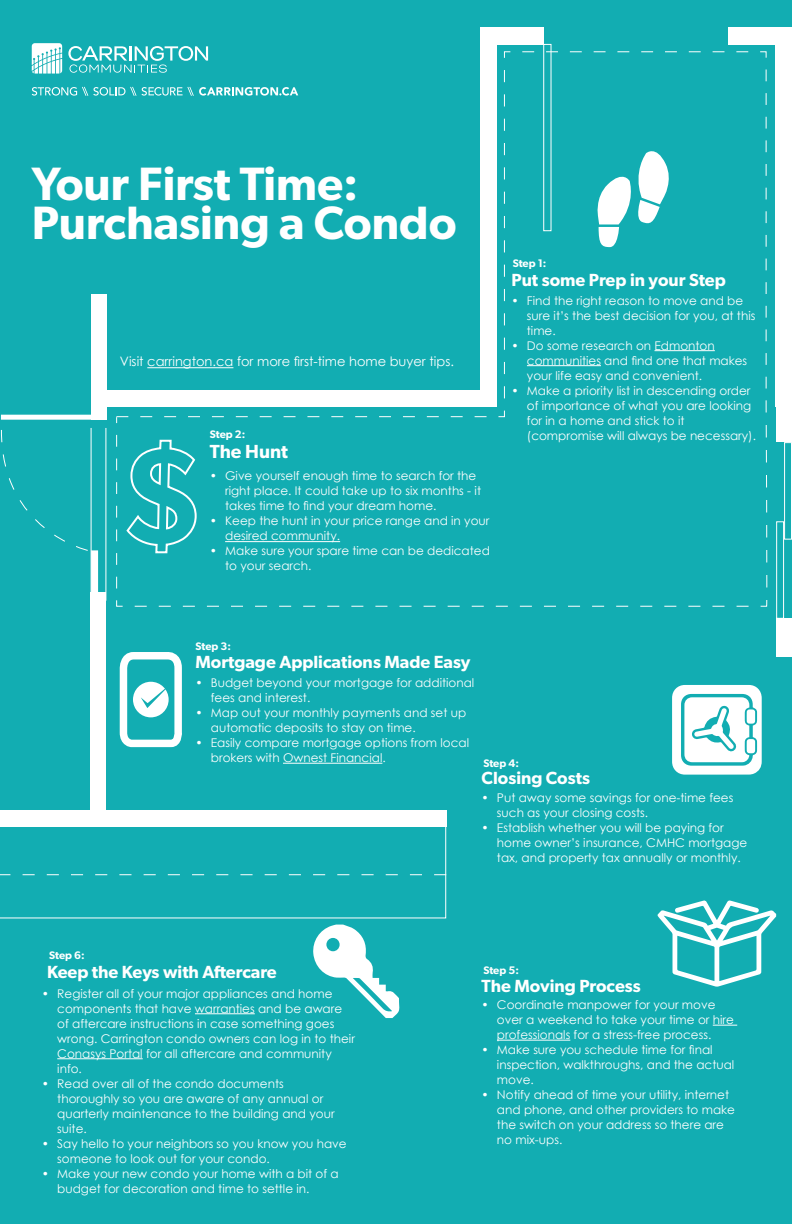
<style>
.page{position:relative;width:792px;height:1224px;background:#12adb2}
.page>*{position:absolute;margin:0;border:0;box-sizing:border-box;transform-origin:0 0}
.t1{font:600 46.9px/39.5px "Gibson";color:#fff}
.t2{font:600 19px "Gibson";color:#fff}
.t3{font:600 17.6px "Gibson";color:#fff}
.t4{font:13px "Century Gothic";color:#fff}
.t5{font:12px/15px "Century Gothic";color:#fff}
.t6{font:600 11px "Gibson";color:#fff}
</style>
<div class="page">
<svg style="left:98px;top:51px;width:670px;height:556px"></svg>
<svg style="left:125px;top:439px;width:73px;height:115px"></svg>
<hr style="left:147px;top:367px;width:86px;height:1px;background:#fff">
<hr style="left:655px;top:350px;width:60px;height:1px;background:#fff">
<hr style="left:527px;top:365px;width:74px;height:1px;background:#fff">
<hr style="left:195px;top:1013px;width:60px;height:1px;background:#fff">
<hr style="left:57px;top:1058px;width:86px;height:1px;background:#fff">
<hr style="left:225px;top:541px;width:115px;height:1px;background:#fff">
<svg style="left:713px;top:1025px;width:24px;height:1px"></svg>
<hr style="left:497px;top:1040px;width:73px;height:1px;background:#fff">
<hr style="left:283px;top:763px;width:99px;height:1px;background:#fff">
<svg style="left:32px;top:87px;width:266px;height:9px"></svg>
<svg style="left:68px;top:46px;width:140px;height:28px"></svg>
<svg style="left:32px;top:43px;width:30px;height:31px"></svg>
<div style="left:99px;top:391px;width:397px;height:16px;background:#fff"></div>
<div style="left:91px;top:294px;width:16px;height:126px;background:#fff"></div>
<div style="left:91px;top:592px;width:15px;height:219px;background:#fff"></div>
<div style="left:1px;top:415px;width:105px;height:5px;background:#fff"></div>
<div style="left:91px;top:550px;width:7px;height:51px;background:#fff"></div>
<hr style="left:105px;top:428px;width:1px;height:173px;background:#fff">
<hr style="left:91px;top:428px;width:1px;height:173px;background:#fff">
<svg style="left:0;top:429px;width:88px;height:122px"></svg>
<div style="left:480px;top:27px;width:16px;height:380px;background:#fff"></div>
<div style="left:480px;top:27px;width:63px;height:17px;background:#fff"></div>
<div style="left:776px;top:27px;width:16px;height:380px;background:#fff"></div>
<div style="left:729px;top:27px;width:63px;height:17px;background:#fff"></div>
<div style="left:543px;top:44px;width:9px;height:187px;border:1px solid #fff"></div>
<div style="left:776px;top:407px;width:16px;height:16px;background:#fff"></div>
<div style="left:776px;top:420px;width:16px;height:22px;background:#fff"></div>
<div style="left:776px;top:619px;width:16px;height:22px;background:#fff"></div>
<div style="left:776px;top:641px;width:16px;height:16px;background:#fff"></div>
<div style="left:776px;top:521px;width:8px;height:98px;border:1px solid #fff"></div>
<div style="left:784px;top:442px;width:8px;height:98px;border:1px solid #fff"></div>
<svg style="left:594px;top:145px;width:80px;height:102px"></svg>
<svg style="left:119px;top:652px;width:63px;height:96px"></svg>
<svg style="left:0;top:810px;width:447px;height:109px"></svg>
<svg style="left:0;top:874px;width:446px;height:1px"></svg>
<svg style="left:658px;top:900px;width:118px;height:87px"></svg>
<svg style="left:313px;top:925px;width:87px;height:93px"></svg>
<svg style="left:672px;top:685px;width:90px;height:90px;background:#cfeeef"></svg>
<p class="t1" style="left:32px;top:163px;width:427px">Your First Time:<br>Purchasing a Condo</p>
<p class="t4" style="left:120px;top:353px;width:336px">Visit carrington.ca for more first-time home buyer tips.</p>
<p class="t6" style="left:210px;top:428px;width:37px">Step 2:</p>
<p class="t2" style="left:210px;top:440px;width:80px">The Hunt</p>
<p class="t5" style="left:225px;top:468px;width:257px;text-indent:-15px">• Give yourself enough time to search for the right place. It could take up to six months - it takes time to find your dream home.</p>
<p class="t5" style="left:225px;top:513px;width:266px;text-indent:-15px">• Keep the hunt in your price range and in your desired community.</p>
<p class="t5" style="left:225px;top:543px;width:266px;text-indent:-15px">• Make sure your spare time can be dedicated to your search.</p>
<p class="t6" style="left:513px;top:257px;width:35px">Step 1:</p>
<p class="t3" style="left:512px;top:270px;width:216px">Put some Prep in your Step</p>
<p class="t5" style="left:527px;top:293px;width:230px;text-indent:-15px">• Find the right reason to move and be sure it’s the best decision for you, at this time.</p>
<p class="t5" style="left:527px;top:338px;width:222px;text-indent:-15px">• Do some research on Edmonton communities and find one that makes your life easy and convenient.</p>
<p class="t5" style="left:527px;top:383px;width:231px;text-indent:-15px">• Make a priority list in descending order of importance of what you are looking for in a home and stick to it (compromise will always be necessary).</p>
<p class="t6" style="left:196px;top:639px;width:37px">Step 3:</p>
<p class="t3" style="left:196px;top:652px;width:276px">Mortgage Applications Made Easy</p>
<p class="t5" style="left:211px;top:675px;width:265px;text-indent:-15px">• Budget beyond your mortgage for additional fees and interest.</p>
<p class="t5" style="left:211px;top:705px;width:257px;text-indent:-15px">• Map out your monthly payments and set up automatic deposits to stay on time.</p>
<p class="t5" style="left:211px;top:735px;width:260px;text-indent:-15px">• Easily compare mortgage options from local brokers with Ownest Financial.</p>
<p class="t6" style="left:483px;top:756px;width:37px">Step 4:</p>
<p class="t3" style="left:482px;top:767px;width:110px">Closing Costs</p>
<p class="t5" style="left:497px;top:790px;width:238px;text-indent:-15px">• Put away some savings for one-time fees such as your closing costs.</p>
<p class="t5" style="left:497px;top:820px;width:252px;text-indent:-15px">• Establish whether you will be paying for home owner’s insurance, CMHC mortgage tax, and property tax annually or monthly.</p>
<p class="t6" style="left:49px;top:948px;width:37px">Step 6:</p>
<p class="t3" style="left:47px;top:961px;width:231px">Keep the Keys with Aftercare</p>
<p class="t5" style="left:57px;top:986px;width:299px;text-indent:-15px">• Register all of your major appliances and home components that have warranties and be aware of aftercare instructions in case something goes wrong. Carrington condo owners can log in to their Conasys Portal for all aftercare and community info.</p>
<p class="t5" style="left:57px;top:1076px;width:279px;text-indent:-15px">• Read over all of the condo documents thoroughly so you are aware of any annual or quarterly maintenance to the building and your suite.</p>
<p class="t5" style="left:57px;top:1136px;width:291px;text-indent:-15px">• Say hello to your neighbors so you know you have someone to look out for your condo.</p>
<p class="t5" style="left:57px;top:1166px;width:283px;text-indent:-15px">• Make your new condo your home with a bit of a budget for decoration and time to settle in.</p>
<p class="t6" style="left:483px;top:964px;width:37px">Step 5:</p>
<p class="t3" style="left:482px;top:976px;width:161px">The Moving Process</p>
<p class="t5" style="left:497px;top:997px;width:238px;text-indent:-15px">• Coordinate manpower for your move over a weekend to take your time or hire professionals for a stress-free process.</p>
<p class="t5" style="left:497px;top:1042px;width:239px;text-indent:-15px">• Make sure you schedule time for final inspection, walkthroughs, and the actual move.</p>
<p class="t5" style="left:497px;top:1087px;width:240px;text-indent:-15px">• Notify ahead of time your utility, internet and phone, and other providers to make the switch on your address so there are no mix-ups.</p>
</div>
